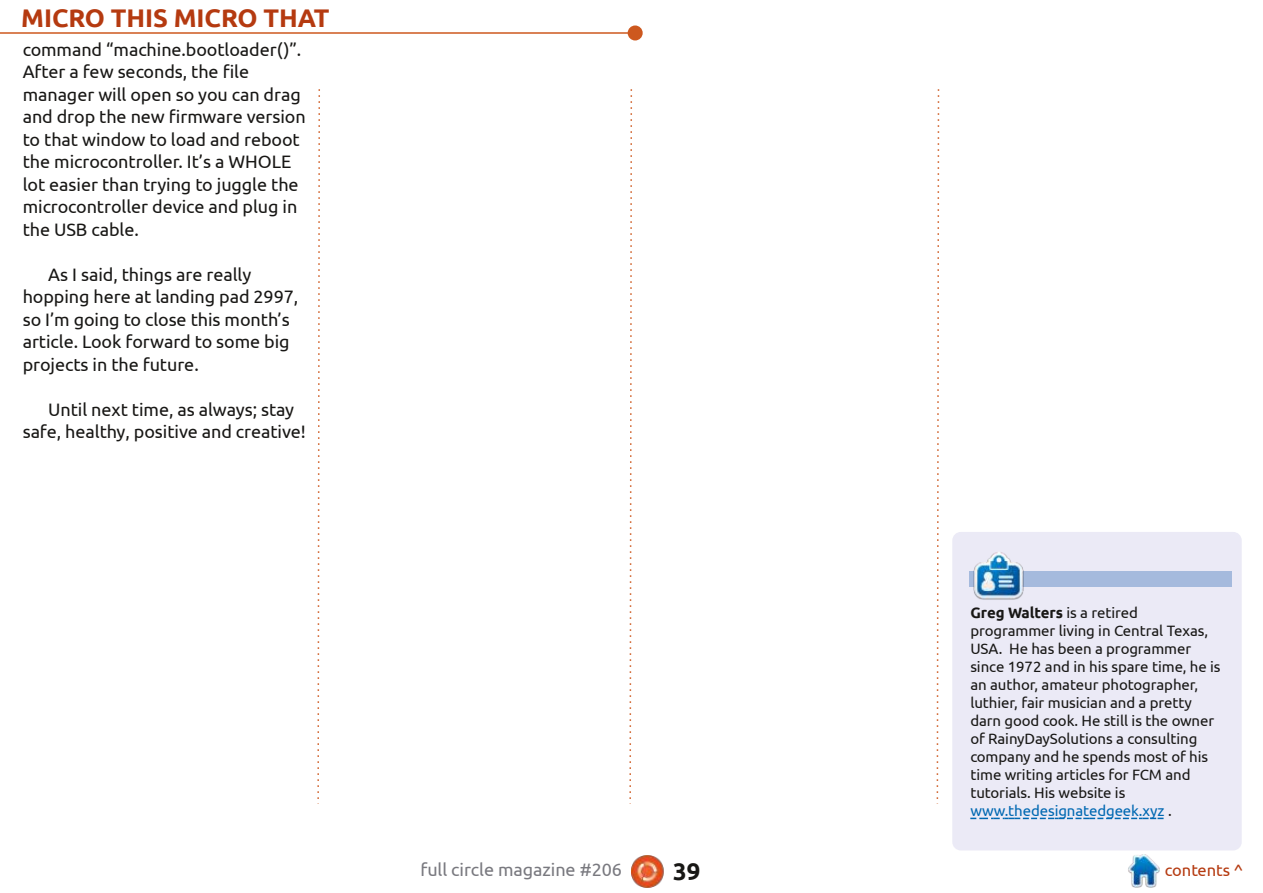
<style>
.page{position:relative;width:1263px;height:893px;background:#fff}
.page>*{position:absolute;margin:0;border:0;box-sizing:border-box;transform-origin:0 0}
.t1{font:700 25.5px "Ubuntu";letter-spacing:-.005em;color:#b53a10}
.t2{font:700 24px "Ubuntu";color:#181715}
.t3{font:18px/22.5px "Ubuntu";letter-spacing:-.005em;color:#181715}
.t4{font:18px "Ubuntu";letter-spacing:-.005em;color:#79797f}
.t5{font:16.5px "Ubuntu";letter-spacing:-.005em;color:#b53a10}
.t6{font:15px/18px "Ubuntu";letter-spacing:-.005em;color:#181715}
.s1{font-weight:700}
.s2{color:#0068b2}
</style>
<div class="page">
<img style="left:631px;top:855px;width:33px;height:33px">
<img style="left:1128px;top:855px;width:32px;height:32px">
<hr style="left:0;top:32px;width:635px;height:2px;background:#cd581e">
<div style="left:628px;top:25px;width:15px;height:15px;background:#cd581e;border-radius:50%"></div>
<svg style="left:629px;top:89px;width:4px;height:715px"></svg>
<svg style="left:317px;top:89px;width:3px;height:715px"></svg>
<svg style="left:936px;top:89px;width:4px;height:715px"></svg>
<div style="left:952px;top:532px;width:290px;height:318px;background:#ebeaf6;border-radius:9px"></div>
<svg style="left:970px;top:818px;width:194px;height:1px"></svg>
<div style="left:969px;top:571px;width:262px;height:15px;background:#a5badd"></div>
<img style="left:973px;top:552px;width:51px;height:48px">
<h1 class="t1" style="left:21px;top:3px;width:310px">MICRO THIS MICRO THAT</h1>
<p class="t3" style="left:23px;top:38px;width:285px">command “machine.bootloader()”.<br>After a few seconds, the file manager will open so you can drag and drop the new firmware version to that window to load and reboot the microcontroller. It’s a WHOLE lot easier than trying to juggle the microcontroller device and plug in the USB cable.</p>
<p class="t3" style="left:23px;top:263px;width:277px;text-indent:26px">As I said, things are really hopping here at landing pad 2997, so I’m going to close this month’s article. Look forward to some big projects in the future.</p>
<p class="t3" style="left:23px;top:398px;width:285px;text-indent:26px">Until next time, as always; stay safe, healthy, positive and creative!</p>
<p class="t6" style="left:970px;top:603px;width:252px"><span class="s1">Greg Walters</span> is a retired programmer living in Central Texas,<br>USA. He has been a programmer since 1972 and in his spare time, he is an author, amateur photographer, luthier, fair musician and a pretty darn good cook. He still is the owner of RainyDaySolutions a consulting company and he spends most of his time writing articles for FCM and tutorials. His website is <span class="s2">www.thedesignatedgeek.xyz</span> .</p>
<p class="t4" style="left:420px;top:859px;width:203px">full circle magazine #206</p>
<h2 class="t2" style="left:673px;top:857px;width:29px">39</h2>
<p class="t5" style="left:1165px;top:860px;width:80px">contents ^</p>
</div>
